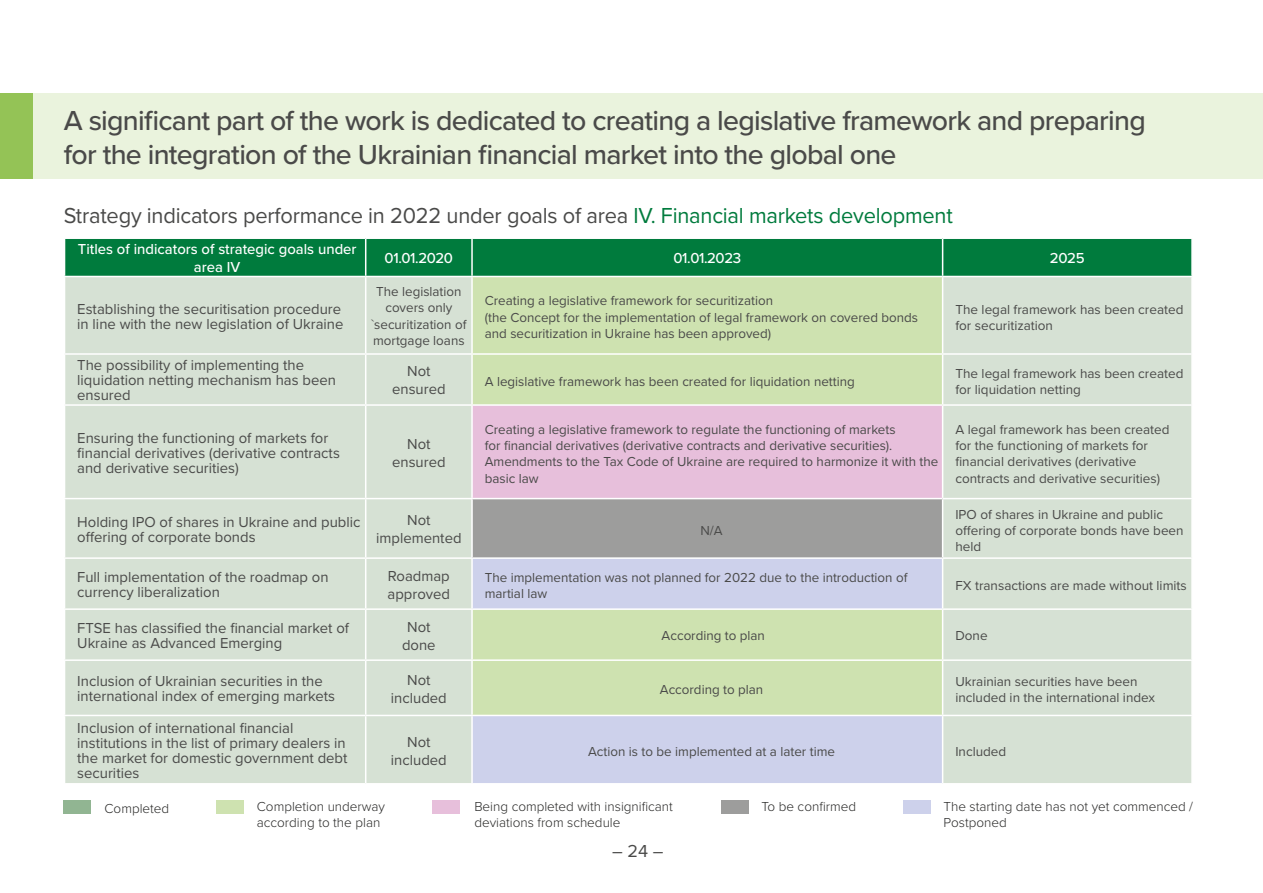
<style>
.page{position:relative;width:1263px;height:893px;background:#fff}
.page>*{position:absolute;margin:0;border:0;box-sizing:border-box;transform-origin:0 0}
.t1{font:500 28.5px/34.2px "Proxima Nova";letter-spacing:-.025em;color:#4a4a49}
.t2{font:22.5px "Proxima Nova";letter-spacing:-.01em;color:#4a4a49}
.t3{font:18px "Proxima Nova";color:#4a4a49}
.t4{font:15px/15px "Proxima Nova";color:#4a4a49}
.t5{font:500 15px/18px "Proxima Nova";color:#fff;text-align:center}
.t6{font:13.5px/16.2px "Proxima Nova";color:#4a4a49}
.t7{font:300 13.5px/16.2px "Proxima Nova";color:#282827}
.s1{color:#007b3d}
</style>
<div class="page">
<div style="left:0;top:94px;width:1263px;height:85px;background:#eaf3dd"></div>
<div style="left:0;top:94px;width:33px;height:85px;background:#94c356"></div>
<div style="left:65px;top:239px;width:1126px;height:37px;background:#007b3d"></div>
<div style="left:65px;top:277px;width:1126px;height:506px;background:#d6e1d4"></div>
<div style="left:473px;top:277px;width:469px;height:127px;background:#cee2b0"></div>
<div style="left:472px;top:405px;width:471px;height:94px;background:#e7bfdb"></div>
<div style="left:472px;top:499px;width:471px;height:59px;background:#9d9d9c"></div>
<svg style="left:473px;top:559px;width:469px;height:224px;background:#cdd9cf"></svg>
<hr style="left:365px;top:277px;width:1px;height:76px;background:#fff">
<hr style="left:471px;top:277px;width:2px;height:76px;background:#fff">
<hr style="left:942px;top:277px;width:1px;height:76px;background:#fff">
<hr style="left:64px;top:353px;width:302px;height:2px;background:#fff">
<hr style="left:366px;top:353px;width:106px;height:2px;background:#fff">
<hr style="left:365px;top:355px;width:1px;height:49px;background:#fff">
<hr style="left:471px;top:355px;width:2px;height:49px;background:#fff">
<hr style="left:943px;top:353px;width:250px;height:2px;background:#fff">
<hr style="left:942px;top:355px;width:1px;height:49px;background:#fff">
<hr style="left:365px;top:406px;width:1px;height:92px;background:#fff">
<hr style="left:471px;top:406px;width:2px;height:92px;background:#fff">
<hr style="left:942px;top:406px;width:1px;height:92px;background:#fff">
<hr style="left:365px;top:499px;width:1px;height:58px;background:#fff">
<hr style="left:471px;top:499px;width:2px;height:58px;background:#fff">
<hr style="left:942px;top:499px;width:1px;height:58px;background:#fff">
<hr style="left:365px;top:559px;width:1px;height:49px;background:#fff">
<hr style="left:471px;top:559px;width:2px;height:49px;background:#fff">
<hr style="left:942px;top:559px;width:1px;height:49px;background:#fff">
<hr style="left:365px;top:610px;width:1px;height:49px;background:#fff">
<hr style="left:471px;top:610px;width:2px;height:49px;background:#fff">
<hr style="left:942px;top:610px;width:1px;height:49px;background:#fff">
<hr style="left:365px;top:661px;width:1px;height:54px;background:#fff">
<hr style="left:471px;top:661px;width:2px;height:54px;background:#fff">
<hr style="left:942px;top:661px;width:1px;height:54px;background:#fff">
<hr style="left:365px;top:716px;width:1px;height:67px;background:#fff">
<hr style="left:471px;top:716px;width:2px;height:67px;background:#fff">
<hr style="left:942px;top:716px;width:1px;height:67px;background:#fff">
<hr style="left:365px;top:239px;width:1px;height:37px;background:#fff">
<hr style="left:471px;top:239px;width:2px;height:37px;background:#fff">
<hr style="left:942px;top:239px;width:1px;height:37px;background:#fff">
<hr style="left:472px;top:353px;width:471px;height:2px;background:#fff">
<hr style="left:64px;top:404px;width:302px;height:2px;background:#fff">
<hr style="left:366px;top:404px;width:106px;height:2px;background:#fff">
<hr style="left:472px;top:404px;width:471px;height:2px;background:#fff">
<hr style="left:943px;top:404px;width:250px;height:2px;background:#fff">
<hr style="left:64px;top:498px;width:302px;height:1px;background:#fff">
<hr style="left:366px;top:498px;width:106px;height:1px;background:#fff">
<hr style="left:472px;top:498px;width:471px;height:1px;background:#fff">
<hr style="left:943px;top:498px;width:250px;height:1px;background:#fff">
<hr style="left:64px;top:557px;width:302px;height:2px;background:#fff">
<hr style="left:366px;top:557px;width:106px;height:2px;background:#fff">
<hr style="left:472px;top:557px;width:471px;height:2px;background:#fff">
<hr style="left:943px;top:557px;width:250px;height:2px;background:#fff">
<hr style="left:64px;top:608px;width:302px;height:2px;background:#fff">
<hr style="left:366px;top:608px;width:106px;height:2px;background:#fff">
<hr style="left:472px;top:608px;width:471px;height:2px;background:#fff">
<hr style="left:943px;top:608px;width:250px;height:2px;background:#fff">
<hr style="left:64px;top:659px;width:302px;height:2px;background:#fff">
<hr style="left:366px;top:659px;width:106px;height:2px;background:#fff">
<hr style="left:472px;top:659px;width:471px;height:2px;background:#fff">
<hr style="left:943px;top:659px;width:250px;height:2px;background:#fff">
<hr style="left:64px;top:715px;width:302px;height:1px;background:#fff">
<hr style="left:366px;top:715px;width:106px;height:1px;background:#fff">
<hr style="left:472px;top:715px;width:471px;height:1px;background:#fff">
<hr style="left:943px;top:715px;width:250px;height:1px;background:#fff">
<div style="left:64px;top:800px;width:27px;height:14px;background:#91b592"></div>
<div style="left:216px;top:800px;width:27px;height:14px;background:#cee2b0"></div>
<div style="left:432px;top:800px;width:27px;height:14px;background:#e7bfdb"></div>
<div style="left:721px;top:800px;width:27px;height:14px;background:#9d9d9c"></div>
<div style="left:903px;top:800px;width:27px;height:14px;background:#cdd1eb"></div>
<h1 class="t1" style="left:64px;top:104px;width:1083px">A significant part of the work is dedicated to creating a legislative framework and preparing for the integration of the Ukrainian financial market into the global one</h1>
<h2 class="t2" style="left:64px;top:202px;width:890px">Strategy indicators performance in 2022 under goals of area <span class="s1">IV. Financial markets development</span></h2>
<p class="t5" style="left:78px;top:241px;width:280px">Titles of indicators of strategic goals under area IV</p>
<p class="t5" style="left:385px;top:250px;width:70px">01.01.2020</p>
<p class="t5" style="left:673px;top:250px;width:69px">01.01.2023</p>
<p class="t5" style="left:1050px;top:250px;width:36px">2025</p>
<p class="t4" style="left:77px;top:301px;width:268px">Establishing the securitisation procedure in line with the new legislation of Ukraine</p>
<p class="t6" style="left:371px;top:284px;width:97px;text-align:center">The legislation covers only `securitization of mortgage loans</p>
<p class="t6" style="left:485px;top:293px;width:435px">Creating a legislative framework for securitization<br>(the Concept for the implementation of legal framework on covered bonds and securitization in Ukraine has been approved)</p>
<p class="t6" style="left:955px;top:301px;width:230px">The legal framework has been created for securitization</p>
<p class="t4" style="left:77px;top:358px;width:260px">The possibility of implementing the liquidation netting mechanism has been ensured</p>
<p class="t4" style="left:392px;top:363px;width:55px;line-height:18px;text-align:center">Not ensured</p>
<p class="t6" style="left:485px;top:374px;width:371px">A legislative framework has been created for liquidation netting</p>
<p class="t6" style="left:955px;top:365px;width:230px">The legal framework has been created for liquidation netting</p>
<p class="t4" style="left:77px;top:431px;width:264px">Ensuring the functioning of markets for financial derivatives (derivative contracts and derivative securities)</p>
<p class="t4" style="left:392px;top:435px;width:55px;line-height:18px;text-align:center">Not ensured</p>
<p class="t6" style="left:485px;top:422px;width:455px">Creating a legislative framework to regulate the functioning of markets<br>for financial derivatives (derivative contracts and derivative securities).<br>Amendments to the Tax Code of Ukraine are required to harmonize it with the basic law</p>
<p class="t6" style="left:955px;top:422px;width:216px">A legal framework has been created for the functioning of markets for financial derivatives (derivative contracts and derivative securities)</p>
<p class="t4" style="left:77px;top:515px;width:285px">Holding IPO of shares in Ukraine and public offering of corporate bonds</p>
<p class="t4" style="left:376px;top:512px;width:87px;line-height:18px;text-align:center">Not implemented</p>
<p class="t6" style="left:700px;top:522px;width:24px">N/A</p>
<p class="t6" style="left:955px;top:506px;width:230px">IPO of shares in Ukraine and public offering of corporate bonds have been held</p>
<p class="t4" style="left:77px;top:570px;width:253px">Full implementation of the roadmap on currency liberalization</p>
<p class="t4" style="left:388px;top:567px;width:64px;line-height:18px">Roadmap approved</p>
<p class="t6" style="left:485px;top:570px;width:424px">The implementation was not planned for 2022 due to the introduction of martial law</p>
<p class="t6" style="left:955px;top:578px;width:233px">FX transactions are made without limits</p>
<p class="t4" style="left:77px;top:621px;width:273px">FTSE has classified the financial market of<br>Ukraine as Advanced Emerging</p>
<p class="t4" style="left:402px;top:618px;width:35px;line-height:18px;text-align:center">Not done</p>
<p class="t6" style="left:662px;top:628px;width:105px">According to plan</p>
<p class="t6" style="left:955px;top:628px;width:34px">Done</p>
<p class="t4" style="left:77px;top:674px;width:259px">Inclusion of Ukrainian securities in the international index of emerging markets</p>
<p class="t4" style="left:391px;top:671px;width:57px;line-height:18px;text-align:center">Not included</p>
<p class="t6" style="left:660px;top:682px;width:105px">According to plan</p>
<p class="t6" style="left:955px;top:674px;width:201px">Ukrainian securities have been included in the international index</p>
<p class="t4" style="left:77px;top:721px;width:272px">Inclusion of international financial institutions in the list of primary dealers in the market for domestic government debt securities</p>
<p class="t4" style="left:391px;top:733px;width:57px;line-height:18px;text-align:center">Not included</p>
<p class="t6" style="left:588px;top:744px;width:248px">Action is to be implemented at a later time</p>
<p class="t6" style="left:955px;top:744px;width:52px">Included</p>
<p class="t7" style="left:105px;top:800px;width:66px">Completed</p>
<p class="t7" style="left:257px;top:799px;width:130px">Completion underway according to the plan</p>
<p class="t7" style="left:474px;top:799px;width:200px">Being completed with insignificant deviations from schedule</p>
<p class="t7" style="left:762px;top:799px;width:96px">To be confirmed</p>
<p class="t7" style="left:943px;top:799px;width:251px">The starting date has not yet commenced /<br>Postponed</p>
<h3 class="t3" style="left:612px;top:840px;width:53px">– 24 –</h3>
</div>
